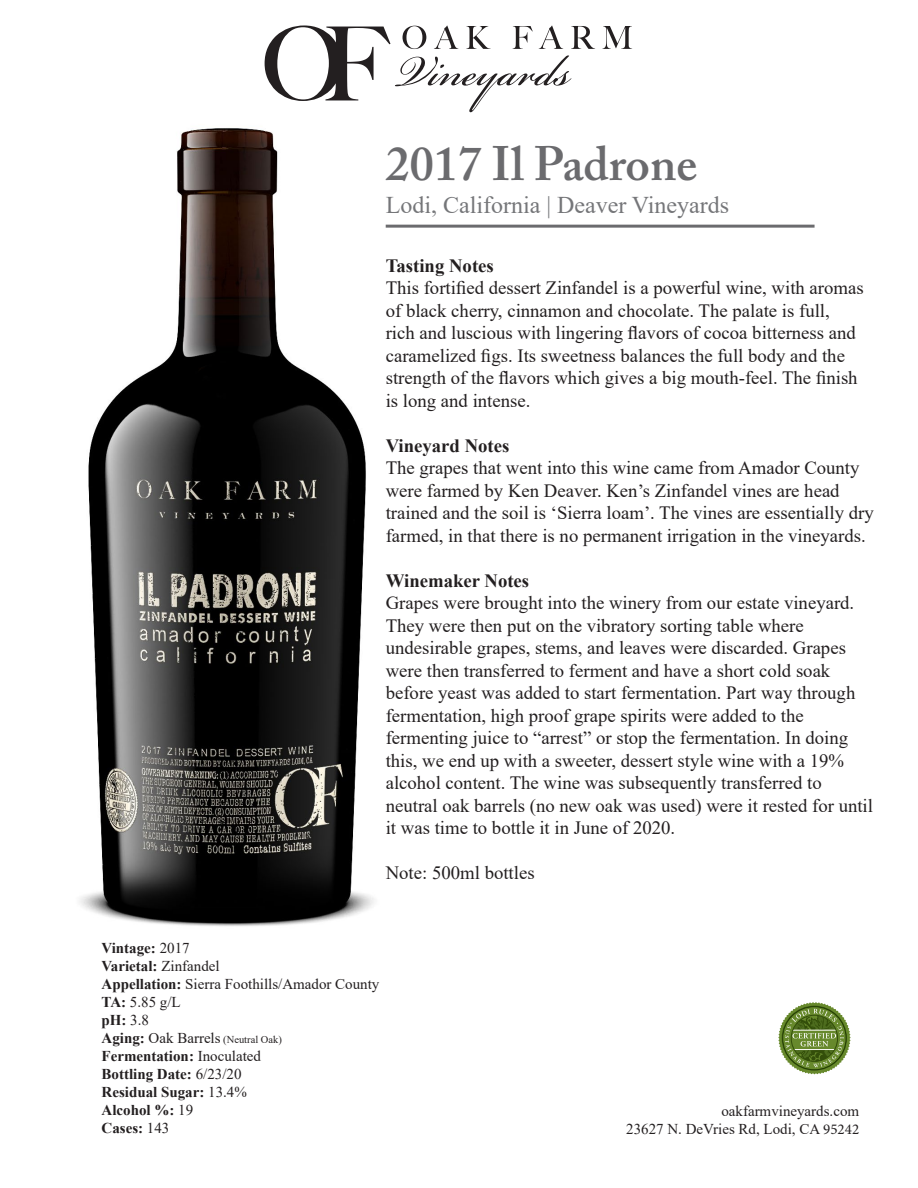
<style>
.page{position:relative;width:918px;height:1188px;background:#fff}
.page>*{position:absolute;margin:0;border:0;box-sizing:border-box;transform-origin:0 0}
.t1{font:600 48px "Adobe Caslon Pro";color:#6b6b6e}
.t2{font:24px "Times New Roman";color:#757679}
.t3{font:18.75px/22.5px "Times New Roman";color:#231f20}
.t4{font:700 18.75px "Times New Roman";color:#231f20}
.t5{font:15px/18px "Times New Roman";color:#231f20}
.t6{font:700 15px/18px "Times New Roman";color:#231f20}
.t7{font:10.5px "Times New Roman";color:#231f20}
.s1{font-weight:400}
.s2{font-weight:700}
.s3{font-weight:700;font-size:15px}
.s4{font-size:15px}
.s5{font-family:"Minion Pro"}
</style>
<div class="page">
<svg style="left:602px;top:26px;width:30px;height:23px"></svg>
<svg style="left:265px;top:26px;width:330px;height:86px"></svg>
<hr style="left:386px;top:225px;width:429px;height:3px;background:#6b6b6e">
<img style="left:79px;top:128px;width:295px;height:798px">
<svg style="left:778px;top:1002px;width:72px;height:72px"></svg>
<div style="left:791px;top:1015px;width:47px;height:47px;border:1px solid #334e0a;border-radius:50%"></div>
<p class="t1" style="left:386px;top:135px;width:313px">2017 Il Padrone</p>
<p class="t2" style="left:386px;top:188px;width:345px">Lodi, California | Deaver Vineyards</p>
<p class="t4" style="left:386px;top:252px;width:110px">Tasting Notes</p>
<p class="t3" style="left:386px;top:276px;width:480px">This fortified dessert Zinfandel is a powerful wine, with aromas of black cherry, cinnamon and chocolate. The palate is full,<br>rich and luscious with lingering flavors of cocoa bitterness and caramelized figs. Its sweetness balances the full body and the strength of the flavors which gives a big mouth-feel. The finish is long and intense.</p>
<p class="t4" style="left:386px;top:432px;width:125px">Vineyard Notes</p>
<p class="t3" style="left:386px;top:456px;width:490px">The grapes that went into this wine came from Amador County were farmed by Ken Deaver. Ken’s Zinfandel vines are head trained and the soil is ‘Sierra loam’. The vines are essentially dry farmed, in that there is no permanent irrigation in the vineyards.</p>
<p class="t4" style="left:386px;top:567px;width:145px">Winemaker Notes</p>
<p class="t3" style="left:386px;top:591px;width:489px">Grapes were brought into the winery from our estate vineyard.<br>They were then put on the vibratory sorting table where undesirable grapes, stems, and leaves were discarded. Grapes were then transferred to ferment and have a short cold soak before yeast was added to start fermentation. Part way through fermentation, high proof grape spirits were added to the fermenting juice to “arrest” or stop the fermentation. In doing this, we end up with a sweeter, dessert style wine with a 19% alcohol content. The wine was subsequently transferred to neutral oak barrels (no new oak was used) were it rested for until it was time to bottle it in June of 2020.</p>
<p class="t3" style="left:386px;top:861px;width:150px">Note: 500ml bottles</p>
<p class="t6" style="left:102px;top:939px;width:90px">Vintage: <span class="s1">2017</span></p>
<p class="t5" style="left:102px;top:957px;width:279px"><span class="s2">Varietal:</span> Zinfandel<br><span class="s2">Appellation:</span> Sierra Foothills/Amador County<br><span class="s2">TA:</span> 5.85 g/L</p>
<p class="t6" style="left:102px;top:1011px;width:49px">pH: <span class="s1">3.8</span></p>
<p class="t7" style="left:102px;top:1032px;width:182px"><span class="s3">Aging:</span> <span class="s4">Oak Barrels</span> (Neutral Oak)</p>
<p class="t6" style="left:102px;top:1047px;width:161px">Fermentation: <span class="s1">Inoculated</span></p>
<p class="t6" style="left:102px;top:1065px;width:147px">Bottling Date: <span class="s1">6/23/20<br></span>Residual Sugar: <span class="s1">13.4%</span></p>
<p class="t6" style="left:102px;top:1101px;width:93px">Alcohol %: <span class="s1">19</span></p>
<p class="t6" style="left:102px;top:1119px;width:69px">Cases: <span class="s1">143</span></p>
<p class="t5" style="left:721px;top:1101px;width:139px">oakfarmvineyards.com</p>
<p class="t5" style="left:626px;top:1119px;width:235px">23627 N. DeVries Rd, Lodi, CA <span class="s5">95242</span></p>
</div>
